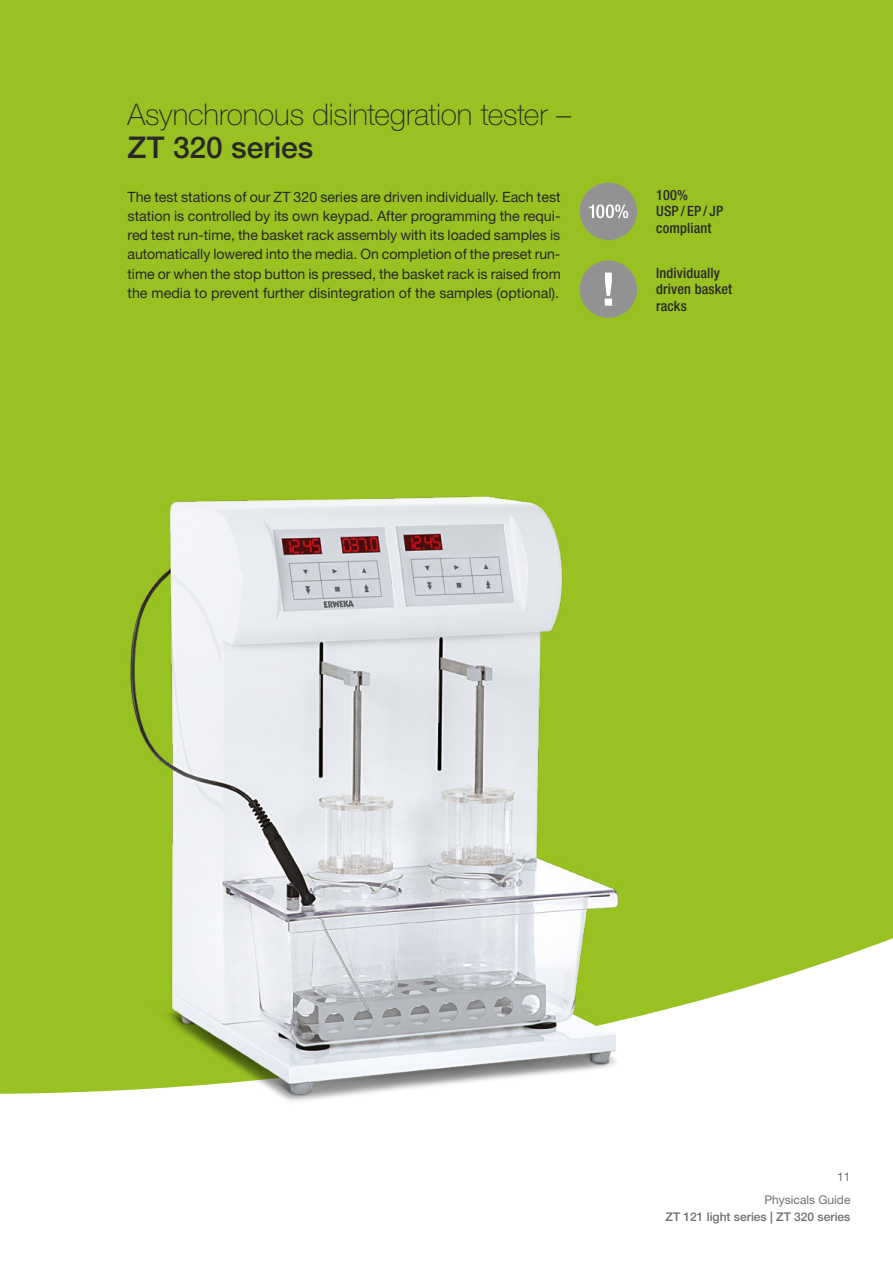
<style>
.page{position:relative;width:893px;height:1263px;background:#fff}
.page>*{position:absolute;margin:0;border:0;box-sizing:border-box;transform-origin:0 0}
.t1{font:100 30px "Helvetica Neue LT Std";letter-spacing:-.01em;color:#282827}
.t2{font:500 30px "Helvetica Neue LT Std";color:#282827}
.t3{font:14.25px/19.2px "Helvetica Neue LT Std";color:#282827;text-align:justify}
.t4{font:500 condensed 14.25px/16.5px "Helvetica Neue LT Std";letter-spacing:.01em;color:#282827}
.t5{font:500 12px "Helvetica Neue LT Std";color:#706f6f}
.t6{font:12px/23.7px "Helvetica Neue LT Std";color:#706f6f;text-align:right}
</style>
<div class="page">
<div style="left:0;top:0;width:893px;height:1094px;background:#98c222"></div>
<div style="left:580px;top:183px;width:57px;height:57px;background:#929292;border-radius:50%"></div>
<svg style="left:589px;top:204px;width:39px;height:14px"></svg>
<div style="left:580px;top:260px;width:57px;height:58px;background:#929292;border-radius:50%"></div>
<svg style="left:605px;top:273px;width:7px;height:33px"></svg>
<img style="left:53px;top:412px;width:637px;height:689px">
<h1 class="t1" style="left:128px;top:98px;width:445px">Asynchronous disintegration tester –</h1>
<h1 class="t2" style="left:128px;top:130px;width:187px">ZT 320 series</h1>
<p class="t3" style="left:128px;top:187px;width:435px">The test stations of our ZT 320 series are driven individually. Each test station is controlled by its own keypad. After programming the requi&shy;red test run-time, the basket rack assembly with its loaded samples is automatically lowered into the media. On completion of the preset run&shy;time or when the stop button is pressed, the basket rack is raised from the media to prevent further disintegration of the samples (optional).</p>
<p class="t4" style="left:656px;top:186px;width:68px">100%<br>USP/EP/JP compliant</p>
<p class="t4" style="left:656px;top:264px;width:77px">Individually driven basket racks</p>
<p class="t6" style="left:764px;top:1164px;width:88px">11<br>Physicals Guide</p>
<p class="t5" style="left:665px;top:1209px;width:187px">ZT 121 light series | ZT 320 series</p>
</div>
